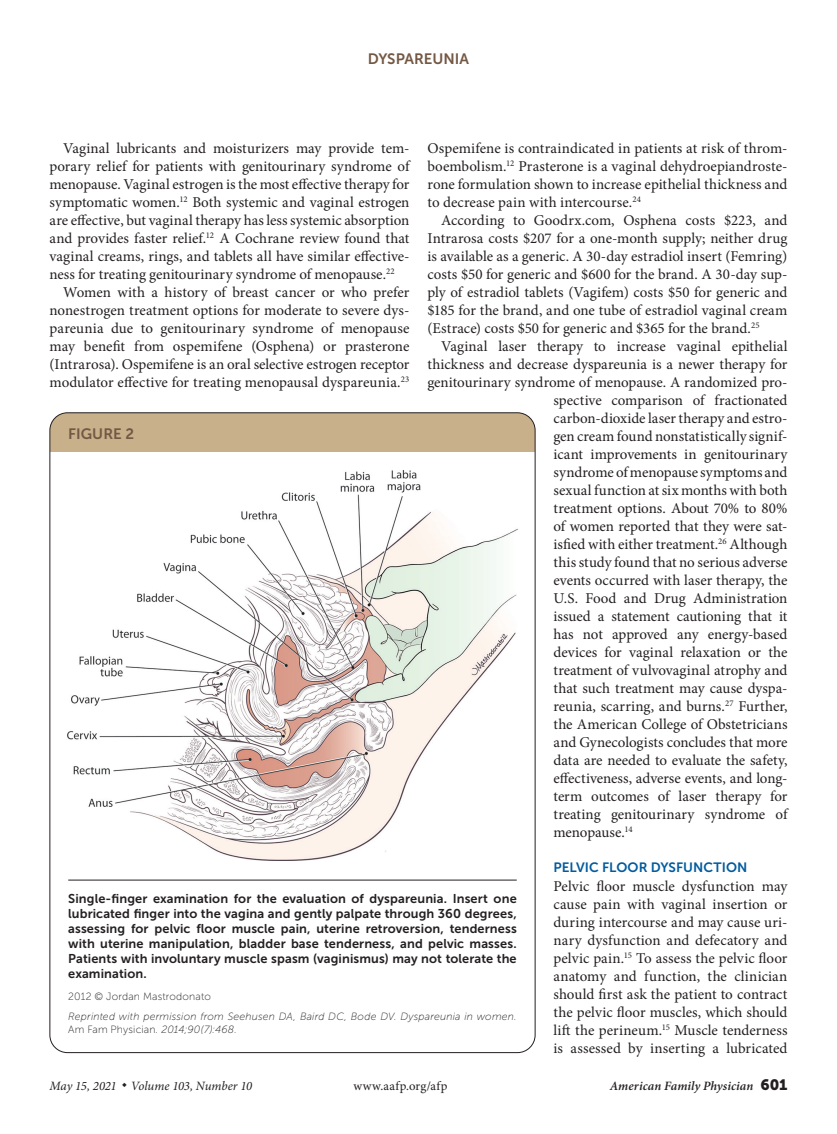
<style>
.page{position:relative;width:837px;height:1134px;background:#fff}
.page>*{position:absolute;margin:0;border:0;box-sizing:border-box;transform-origin:0 0}
.body_text{font:15px/18px "Minion Pro";color:#231f20;text-align:justify}
.body_noindent{font:15px/18px "Minion Pro";letter-spacing:.01em;color:#231f20;text-align:justify}
.figure{font:15px "Museo Sans 700";color:#745844}
.head2{font:13.5px "Museo Sans 700";letter-spacing:.01em;color:#015b9e}
.fig_legend{font:12.75px/15px "Museo Sans 700";letter-spacing:.01em;color:#231f20;text-align:justify}
.t1{font:italic 12.75px "Minion Pro";letter-spacing:-.005em;color:#231f20}
.t2{font:italic 600 12.75px "Minion Pro";letter-spacing:.005em;color:#231f20}
.t3{font:12.75px "Minion Pro";letter-spacing:.03em;color:#231f20}
.table_fig_note{font:italic 10.5px/13.5px "Museo Sans 100";letter-spacing:.015em;color:#231f20}
.table_fig_note-2{font:10.5px "Museo Sans 100";letter-spacing:.02em;color:#231f20}
.s1{font-style:normal}
.s2{font-family:"Museo Sans 900";font-weight:400;font-style:normal;font-size:15px}
</style>
<div class="page">
<img style="left:67px;top:470px;width:451px;height:391px">
<div style="left:50px;top:413px;width:485px;height:39px;background:#c8b08b"></div>
<hr style="left:68px;top:880px;width:449px;height:1px;background:#231f20">
<p class="figure" style="left:368px;top:50px;width:103px">DYSPAREUNIA</p>
<p class="body_text" style="left:50px;top:139px;width:362px;text-indent:14px">Vaginal lubricants and moisturizers may provide tem&shy;porary relief for patients with genitourinary syndrome of menopause. Vaginal estrogen is the most effective therapy for symptomatic women.<sup>12</sup> Both systemic and vaginal estrogen are effective, but vaginal therapy has less systemic absorption and provides faster relief.<sup>12</sup> A Cochrane review found that vaginal creams, rings, and tablets all have similar effective&shy;ness for treating genitourinary syndrome of menopause.<sup>22</sup></p>
<p class="body_text" style="left:50px;top:283px;width:362px;text-indent:14px">Women with a history of breast cancer or who prefer nonestrogen treatment options for moderate to severe dys&shy;pareunia due to genitourinary syndrome of menopause may benefit from ospemifene (Osphena) or prasterone (Intrarosa). Ospemifene is an oral selective estrogen receptor modulator effective for treating menopausal dyspareunia.<sup>23</sup></p>
<p class="body_text" style="left:428px;top:139px;width:362px">Ospemifene is contraindicated in patients at risk of throm&shy;boembolism.<sup>12</sup> Prasterone is a vaginal dehydroepiandroste&shy;rone formulation shown to increase epithelial thickness and to decrease pain with intercourse.<sup>24</sup></p>
<p class="body_text" style="left:428px;top:211px;width:362px;text-indent:14px">According to Goodrx.com, Osphena costs $223, and Intrarosa costs $207 for a one-month supply; neither drug is available as a generic. A 30-day estradiol insert (Femring) costs $50 for generic and $600 for the brand. A 30-day sup&shy;ply of estradiol tablets (Vagifem) costs $50 for generic and $185 for the brand, and one tube of estradiol vaginal cream (Estrace) costs $50 for generic and $365 for the brand.<sup>25</sup></p>
<p class="body_text" style="left:441px;top:337px;width:348px">Vaginal laser therapy to increase vaginal epithelial</p>
<p class="body_text" style="left:428px;top:355px;width:361px">thickness and decrease dyspareunia is a newer therapy for</p>
<p class="body_text" style="left:428px;top:373px;width:362px">genitourinary syndrome of menopause. A randomized pro-</p>
<p class="body_text" style="left:554px;top:391px;width:235px">spective comparison of fractionated</p>
<p class="body_text" style="left:554px;top:409px;width:236px">carbon-dioxide laser therapy and estro-</p>
<p class="body_text" style="left:554px;top:427px;width:236px">gen cream found nonstatistically signif-</p>
<p class="body_text" style="left:554px;top:445px;width:235px">icant improvements in genitourinary</p>
<p class="body_text" style="left:554px;top:463px;width:235px">syndrome of menopause symptoms and</p>
<p class="body_text" style="left:554px;top:481px;width:236px">sexual function at six months with both</p>
<p class="body_text" style="left:554px;top:499px;width:236px">treatment options. About 70% to 80%</p>
<p class="body_text" style="left:554px;top:517px;width:236px">of women reported that they were sat-</p>
<p class="body_text" style="left:554px;top:535px;width:235px">isfied with either treatment.<sup>26</sup> Although</p>
<p class="body_text" style="left:554px;top:553px;width:236px">this study found that no serious adverse</p>
<p class="body_text" style="left:554px;top:571px;width:236px">events occurred with laser therapy, the</p>
<p class="body_text" style="left:554px;top:589px;width:235px">U.S. Food and Drug Administration</p>
<p class="body_text" style="left:554px;top:607px;width:235px">issued a statement cautioning that it</p>
<p class="body_text" style="left:554px;top:625px;width:236px">has not approved any energy-based</p>
<p class="body_text" style="left:554px;top:643px;width:236px">devices for vaginal relaxation or the</p>
<p class="body_text" style="left:554px;top:661px;width:235px">treatment of vulvovaginal atrophy and</p>
<p class="body_text" style="left:554px;top:679px;width:236px">that such treatment may cause dyspa-</p>
<p class="body_text" style="left:554px;top:697px;width:235px">reunia, scarring, and burns.<sup>27</sup> Further,</p>
<p class="body_text" style="left:554px;top:715px;width:236px">the American College of Obstetricians</p>
<p class="body_text" style="left:554px;top:733px;width:236px">and Gynecologists concludes that more</p>
<p class="body_text" style="left:554px;top:751px;width:236px">data are needed to evaluate the safety,</p>
<p class="body_text" style="left:554px;top:769px;width:236px">effectiveness, adverse events, and long-</p>
<p class="body_text" style="left:554px;top:787px;width:235px">term outcomes of laser therapy for</p>
<p class="body_text" style="left:554px;top:805px;width:235px">treating genitourinary syndrome of</p>
<p class="body_text" style="left:554px;top:823px;width:81px">menopause.<sup>14</sup></p>
<p class="head2" style="left:554px;top:859px;width:196px">PELVIC FLOOR DYSFUNCTION</p>
<p class="body_noindent" style="left:554px;top:877px;width:236px">Pelvic floor muscle dysfunction may cause pain with vaginal insertion or during intercourse and may cause uri&shy;nary dysfunction and defecatory and pelvic pain.<sup>15</sup> To assess the pelvic floor anatomy and function, the clinician should first ask the patient to contract the pelvic floor muscles, which should lift the perineum.<sup>15</sup> Muscle tenderness is assessed by inserting a lubricated</p>
<p class="figure" style="left:68px;top:426px;width:67px">FIGURE 2</p>
<p class="fig_legend" style="left:68px;top:891px;width:450px">Single-finger examination for the evaluation of dyspareunia. Insert one lubricated finger into the vagina and gently palpate through 360 degrees, assessing for pelvic floor muscle pain, uterine retroversion, tenderness with uterine manipulation, bladder base tenderness, and pelvic masses.<br>Patients with involuntary muscle spasm (vaginismus) may not tolerate the examination.</p>
<p class="table_fig_note-2" style="left:68px;top:991px;width:144px">2012 © Jordan Mastrodonato</p>
<p class="table_fig_note" style="left:68px;top:1010px;width:450px">Reprinted with permission from Seehusen DA, Baird DC, Bode DV. Dyspareunia in women.<br><span class="s1">Am Fam Physician</span>. 2014;90(7):468.</p>
<p class="t1" style="left:50px;top:1078px;width:204px">May 15, 2021 ◆ Volume 103, Number 10</p>
<p class="t3" style="left:353px;top:1078px;width:96px">www.aafp.org/afp</p>
<p class="t2" style="left:610px;top:1077px;width:179px">American Family Physician <span class="s2">601</span></p>
</div>
